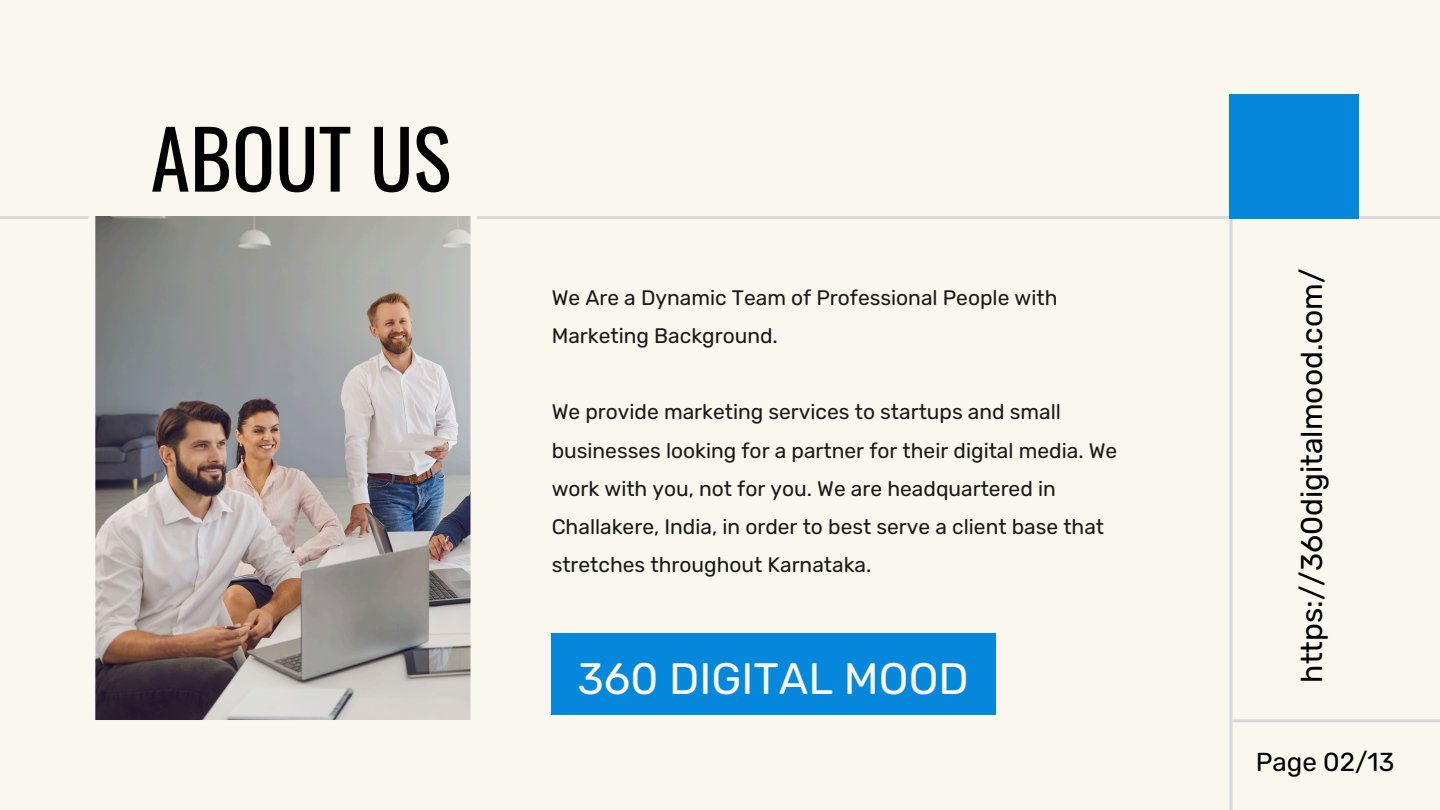
<style>
.page{position:relative;width:1440px;height:810px;background:#faf7ef}
.page>*{position:absolute;margin:0;border:0;box-sizing:border-box;transform-origin:0 0}
.t1{font:80px "Oswald";color:#000}
.t2{font:44px "Rubik";color:#faf7ef}
.t3{font:30px "Rubik";color:#000}
.t4{font:26px "Rubik";color:#000}
.t5{font:21px/38.2px "Rubik";color:#191919}
</style>
<div class="page">
<hr style="left:0;top:216px;width:1440px;height:3px;background:#d9d9d9">
<hr style="left:1233px;top:719px;width:207px;height:3px;background:#d9d9d9">
<img style="left:89px;top:216px;width:388px;height:504px">
<hr style="left:1230px;top:107px;width:3px;height:703px;background:#d9d9d9">
<div style="left:1230px;top:94px;width:129px;height:125px;background:#0587db"></div>
<div style="left:551px;top:633px;width:444px;height:82px;background:#0587db"></div>
<p class="t1" style="left:151px;top:96px;width:302px">ABOUT US</p>
<p class="t5" style="left:552px;top:278px;width:507px">We Are a Dynamic Team of Professional People with<br>Marketing Background.</p>
<p class="t5" style="left:552px;top:393px;width:567px">We provide marketing services to startups and small businesses looking for a partner for their digital media. We work with you, not for you. We are headquartered in Challakere, India, in order to best serve a client base that stretches throughout Karnataka.</p>
<h4 class="t2" style="left:578px;top:653px;width:393px">360 DIGITAL MOOD</h4>
<h3 class="t3" style="left:1294px;top:683px;width:415px;rotate:-90deg">https://360digitalmood.com/</h3>
<h2 class="t4" style="left:1256px;top:746px;width:140px">Page 02/13</h2>
</div>
